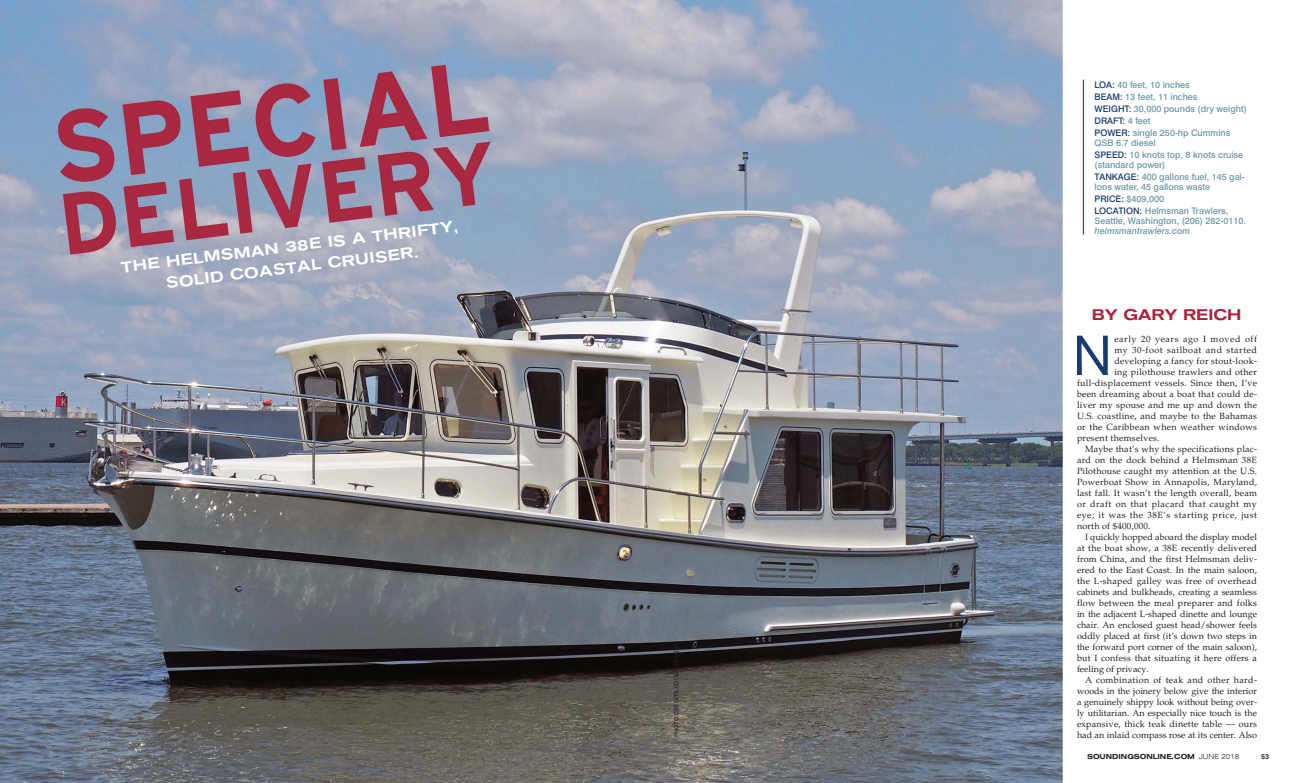
<style>
.page{position:relative;width:1296px;height:783px;background:#fff}
.page>*{position:absolute;margin:0;border:0;box-sizing:border-box;transform-origin:0 0}
.t1{font:55.7px "Akzidenz Grotesk BE";color:#193c70}
.t2{font:500 expanded 15.3px/21px "Akzidenz Grotesk BE";color:#fff;text-align:center}
.t3{font:500 expanded 15.3px "Akzidenz Grotesk BE";color:#a9233c}
.t4{font:9px "Palatino";letter-spacing:.02em;color:#231f20}
.t5{font:9px "Palatino";color:#231f20}
.t6{font:500 9px/12px "Swiss 721 BT";color:#6d97a8}
.t7{font:9px "Palatino";letter-spacing:.05em;color:#231f20}
.t8{font:9px "Palatino";letter-spacing:.055em;color:#231f20}
.t9{font:9px "Palatino";letter-spacing:.06em;color:#231f20}
.t10{font:italic 500 9px "Swiss 721 BT";color:#6d97a8}
.t11{font:700 expanded 7px "Swiss 721 BT";letter-spacing:-.005em;color:#231f20}
.t12{font:700 7px "Swiss 721 BT";color:#231f20}
.t13{font:6px "Interstate";color:#231f20}
.s1{color:#193c70}
.s2{font-weight:300}
</style>
<div class="page">
<img style="left:0;top:0;width:1085px;height:783px">
<h2 class="t2" style="left:120px;top:257px;width:341px;rotate:-7deg">THE HELMSMAN 38E IS A THRIFTY,<br>SOLID COASTAL CRUISER.</h2>
<p class="t13" style="left:673px;top:737px;width:97px;rotate:-90deg">PHOTO CREDITS COULD GO HERE</p>
<p class="t6" style="left:1095px;top:79px;width:154px"><span class="s1">LOA:</span> 40 feet, 10 inches<br><span class="s1">BEAM:</span> 13 feet, 11 inches<br><span class="s1">WEIGHT:</span> 30,000 pounds (dry weight)<br><span class="s1">DRAFT:</span> 4 feet<br><span class="s1">POWER:</span> single 250-hp Cummins</p>
<p class="t6" style="left:1095px;top:137px;width:150px">QSB 6.7 diesel<br><span class="s1">SPEED:</span> 10 knots top, 8 knots cruise</p>
<p class="t6" style="left:1095px;top:159px;width:152px">(standard power)<br><span class="s1">TANKAGE:</span> 400 gallons fuel, 145 gal-</p>
<p class="t6" style="left:1095px;top:181px;width:135px">lons water, 45 gallons waste<br><span class="s1">PRICE:</span> $409,000<br><span class="s1">LOCATION:</span> Helmsman Trawlers,</p>
<p class="t6" style="left:1095px;top:215px;width:153px">Seattle, Washington, (206) 282-0110.</p>
<p class="t10" style="left:1095px;top:226px;width:97px">helmsmantrawlers.com</p>
<h2 class="t3" style="left:1092px;top:306px;width:151px">BY GARY REICH</h2>
<h1 class="t1" style="left:1073px;top:322px;width:41px">N</h1>
<p class="t9" style="left:1114px;top:334px;width:144px">early 20 years ago I moved off</p>
<p class="t8" style="left:1114px;top:345px;width:144px">my 30-foot sailboat and started</p>
<p class="t4" style="left:1114px;top:356px;width:144px">developing a fancy for stout-look-</p>
<p class="t4" style="left:1114px;top:367px;width:144px">ing pilothouse trawlers and other</p>
<p class="t4" style="left:1077px;top:378px;width:182px">full-displacement vessels. Since then, I’ve</p>
<p class="t4" style="left:1077px;top:389px;width:181px">been dreaming about a boat that could de-</p>
<p class="t4" style="left:1077px;top:400px;width:181px">liver my spouse and me up and down the</p>
<p class="t4" style="left:1077px;top:411px;width:181px">U.S. coastline, and maybe to the Bahamas</p>
<p class="t4" style="left:1077px;top:422px;width:182px">or the Caribbean when weather windows</p>
<p class="t4" style="left:1077px;top:433px;width:84px">present themselves.</p>
<p class="t4" style="left:1085px;top:444px;width:173px">Maybe that’s why the specifications plac-</p>
<p class="t4" style="left:1077px;top:455px;width:182px">ard on the dock behind a Helmsman 38E</p>
<p class="t4" style="left:1077px;top:466px;width:182px">Pilothouse caught my attention at the U.S.</p>
<p class="t4" style="left:1077px;top:477px;width:182px">Powerboat Show in Annapolis, Maryland,</p>
<p class="t4" style="left:1077px;top:488px;width:182px">last fall. It wasn’t the length overall, beam</p>
<p class="t7" style="left:1077px;top:499px;width:181px">or draft on that placard that caught my</p>
<p class="t7" style="left:1077px;top:510px;width:182px">eye; it was the 38E’s starting price, just</p>
<p class="t4" style="left:1077px;top:521px;width:75px">north of $400,000.</p>
<p class="t5" style="left:1085px;top:532px;width:174px">I quickly hopped aboard the display model</p>
<p class="t4" style="left:1077px;top:543px;width:182px">at the boat show, a 38E recently delivered</p>
<p class="t4" style="left:1077px;top:554px;width:181px">from China, and the first Helmsman deliv-</p>
<p class="t4" style="left:1077px;top:565px;width:182px">ered to the East Coast. In the main saloon,</p>
<p class="t4" style="left:1077px;top:576px;width:181px">the L-shaped galley was free of overhead</p>
<p class="t5" style="left:1077px;top:587px;width:181px">cabinets and bulkheads, creating a seamless</p>
<p class="t4" style="left:1077px;top:598px;width:181px">flow between the meal preparer and folks</p>
<p class="t5" style="left:1077px;top:609px;width:181px">in the adjacent L-shaped dinette and lounge</p>
<p class="t5" style="left:1077px;top:620px;width:181px">chair. An enclosed guest head/shower feels</p>
<p class="t5" style="left:1077px;top:631px;width:181px">oddly placed at first (it’s down two steps in</p>
<p class="t5" style="left:1077px;top:642px;width:181px">the forward port corner of the main saloon),</p>
<p class="t4" style="left:1077px;top:653px;width:181px">but I confess that situating it here offers a</p>
<p class="t5" style="left:1077px;top:664px;width:73px">feeling of privacy.</p>
<p class="t4" style="left:1085px;top:675px;width:173px">A combination of teak and other hard-</p>
<p class="t5" style="left:1077px;top:686px;width:181px">woods in the joinery below give the interior</p>
<p class="t5" style="left:1077px;top:697px;width:181px">a genuinely shippy look without being over-</p>
<p class="t5" style="left:1077px;top:708px;width:181px">ly utilitarian. An especially nice touch is the</p>
<p class="t4" style="left:1077px;top:719px;width:181px">expansive, thick teak dinette table — ours</p>
<p class="t5" style="left:1077px;top:730px;width:181px">had an inlaid compass rose at its center. Also</p>
<p class="t11" style="left:1087px;top:752px;width:154px">SOUNDINGSONLINE.COM <span class="s2">JUNE 2018</span></p>
<p class="t12" style="left:1261px;top:752px;width:9px">53</p>
</div>
